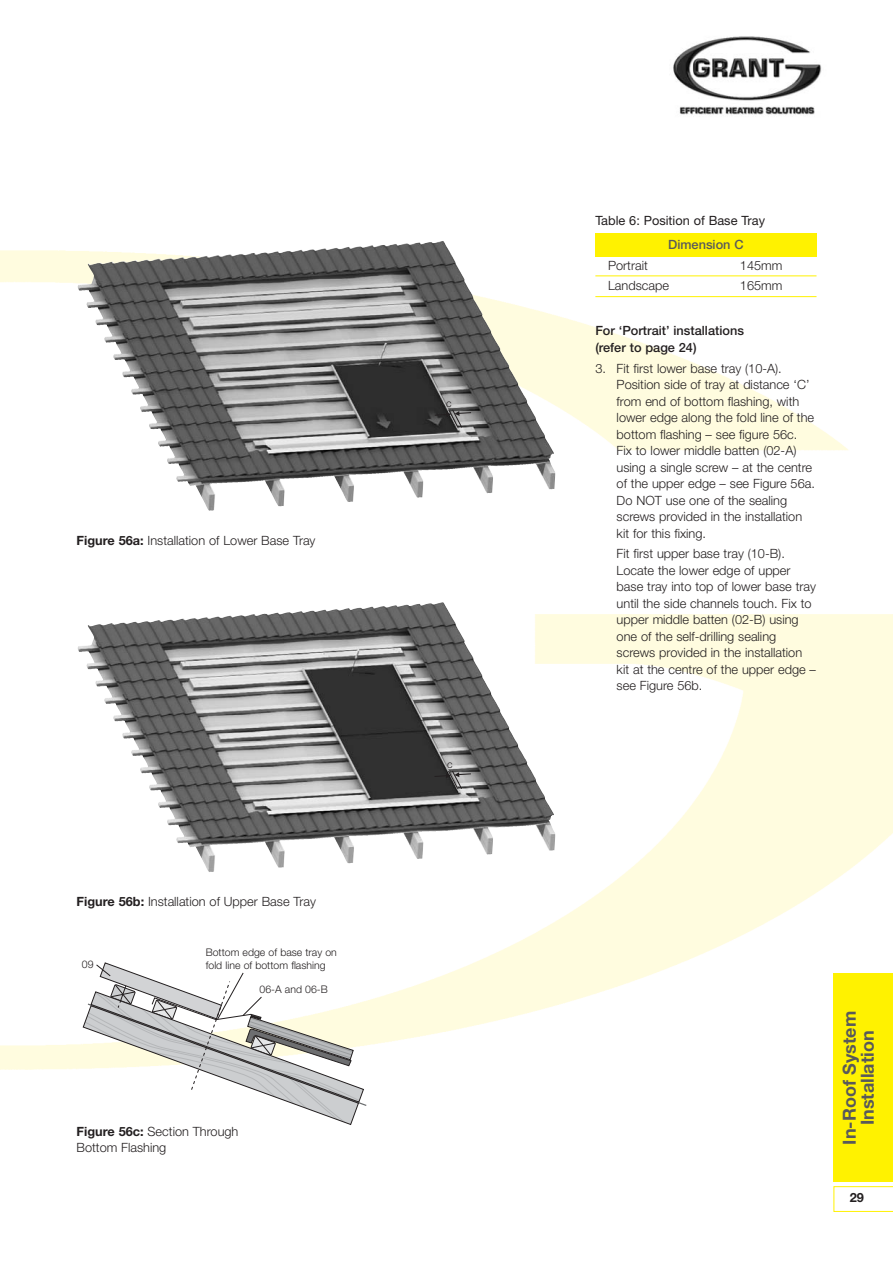
<style>
.page{position:relative;width:893px;height:1263px;background:#fff}
.page>*{position:absolute;margin:0;border:0;box-sizing:border-box;transform-origin:0 0}
.t1{font:700 18px/18px "Helvetica Neue";color:#58595b;text-align:center}
.t2{font:300 12.75px/16.5px "Helvetica Neue";color:#231f20}
.t3{font:500 12.75px/16.5px "Helvetica Neue";color:#231f20}
.t4{font:12.75px "Helvetica Neue";color:#231f20}
.t5{font:500 12.75px "Helvetica Neue";color:#58595b}
.t6{font:700 12.75px "Helvetica Neue";color:#231f20}
.t7{font:300 10.5px/13.5px "Helvetica Neue";color:#231f20}
.s1{font-weight:700}
</style>
<div class="page">
<img style="left:0;top:233px;width:892px;height:837px">
<img style="left:673px;top:36px;width:149px;height:79px">
<svg style="left:833px;top:1186px;width:59px;height:26px"></svg>
<div style="left:833px;top:974px;width:59px;height:208px;background:#fff200"></div>
<img style="left:77px;top:246px;width:284px;height:45px">
<svg style="left:434px;top:409px;width:37px;height:19px"></svg>
<img style="left:77px;top:608px;width:284px;height:44px">
<svg style="left:434px;top:770px;width:37px;height:19px"></svg>
<div style="left:595px;top:233px;width:221px;height:24px;background:#fff200"></div>
<hr style="left:595px;top:276px;width:221px;height:1px;background:#fff200">
<hr style="left:595px;top:296px;width:221px;height:1px;background:#fff200">
<svg style="left:83px;top:962px;width:285px;height:163px"></svg>
<p class="t2" style="left:77px;top:533px;width:240px"><span class="s1">Figure 56a:</span> Installation of Lower Base Tray</p>
<p class="t2" style="left:77px;top:895px;width:241px"><span class="s1">Figure 56b:</span> Installation of Upper Base Tray</p>
<p class="t7" style="left:82px;top:959px;width:13px">09</p>
<p class="t7" style="left:206px;top:946px;width:133px">Bottom edge of base tray on fold line of bottom flashing</p>
<p class="t7" style="left:260px;top:984px;width:70px">06-A and 06-B</p>
<p class="t2" style="left:77px;top:1124px;width:163px"><span class="s1">Figure 56c:</span> Section Through<br>Bottom Flashing</p>
<p class="t7" style="left:446px;top:398px;width:7px">c</p>
<p class="t7" style="left:447px;top:759px;width:7px">c</p>
<p class="t4" style="left:595px;top:216px;width:171px">Table 6: Position of Base Tray</p>
<p class="t5" style="left:668px;top:240px;width:77px">Dimension C</p>
<p class="t2" style="left:608px;top:258px;width:41px">Portrait</p>
<p class="t2" style="left:740px;top:258px;width:44px">145mm</p>
<p class="t2" style="left:608px;top:279px;width:62px">Landscape</p>
<p class="t2" style="left:740px;top:279px;width:44px">165mm</p>
<p class="t3" style="left:595px;top:324px;width:150px">For ‘Portrait’ installations (refer to page 24)</p>
<p class="t2" style="left:617px;top:361px;width:200px;text-indent:-21px">3. Fit first lower base tray (10-A).<br>Position side of tray at distance ‘C’ from end of bottom flashing, with lower edge along the fold line of the bottom flashing – see figure 56c.<br>Fix to lower middle batten (02-A) using a single screw – at the centre of the upper edge – see Figure 56a.<br>Do NOT use one of the sealing screws provided in the installation kit for this fixing.</p>
<p class="t2" style="left:617px;top:547px;width:201px">Fit first upper base tray (10-B).<br>Locate the lower edge of upper base tray into top of lower base tray until the side channels touch. Fix to upper middle batten (02-B) using one of the self-drilling sealing screws provided in the installation kit at the centre of the upper edge – see Figure 56b.</p>
<h1 class="t1" style="left:842px;top:1145px;width:135px;rotate:-90deg">In-Roof System<br>Installation</h1>
<p class="t6" style="left:850px;top:1193px;width:16px">29</p>
</div>
